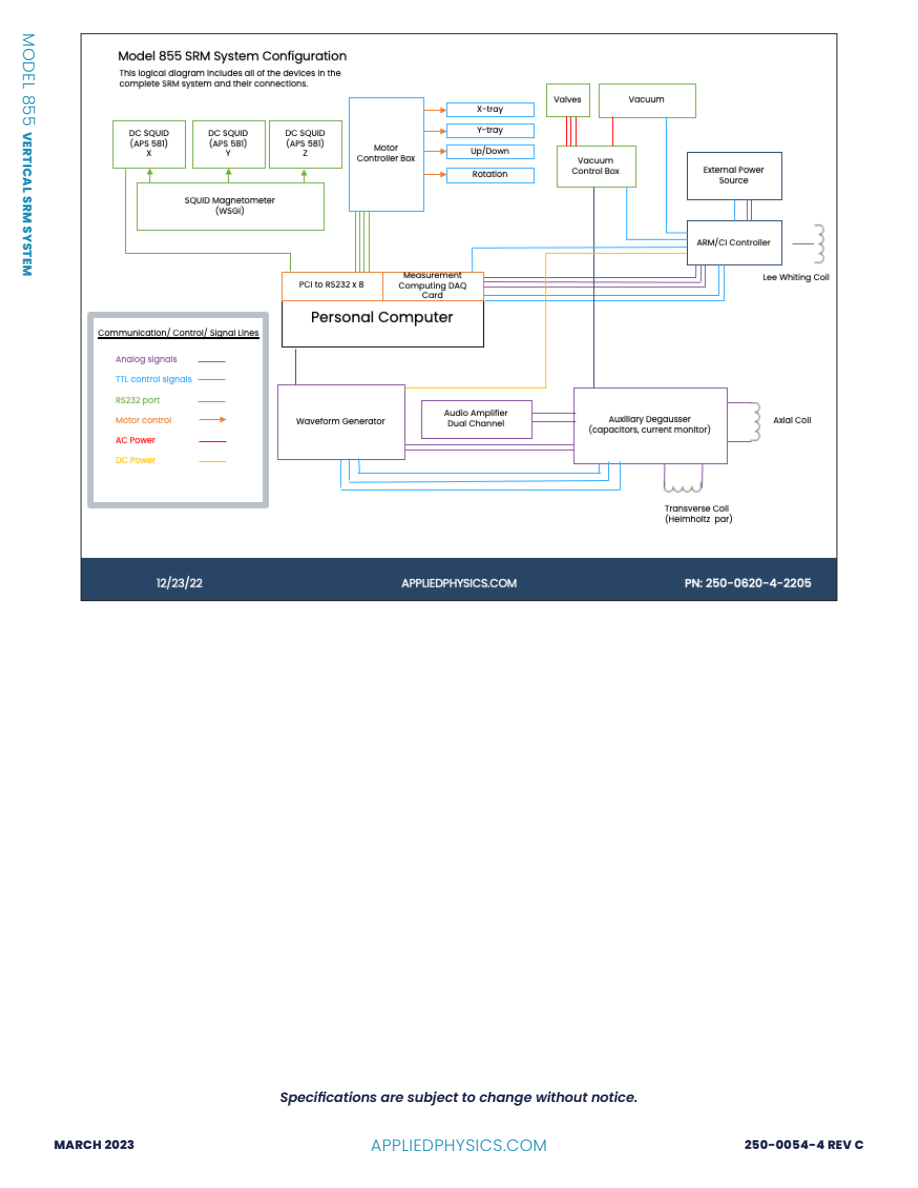
<style>
.page{position:relative;width:918px;height:1188px;background:#fff}
.page>*{position:absolute;margin:0;border:0;box-sizing:border-box;transform-origin:0 0}
.t1{font:300 16.5px "Poppins";letter-spacing:.03em;color:#1e8fb9}
.t2{font:italic 600 13.5px "Poppins";color:#1a2249}
.t3{font:800 12px "Poppins";letter-spacing:.03em;color:#1e8fb9}
.t4{font:800 12px "Poppins";letter-spacing:.03em;color:#1a2349}
.s1{font-weight:300;font-size:16.5px}
</style>
<div class="page">
<img style="left:83px;top:50px;width:752px;height:549px">
<p class="t3" style="left:34px;top:33px;width:244px;rotate:90deg"><span class="s1">MODEL 855</span> VERTICAL SRM SYSTEM</p>
<p class="t2" style="left:280px;top:1090px;width:359px">Specifications are subject to change without notice.</p>
<p class="t4" style="left:54px;top:1138px;width:82px">MARCH 2023</p>
<p class="t1" style="left:371px;top:1136px;width:178px">APPLIEDPHYSICS.COM</p>
<p class="t4" style="left:745px;top:1138px;width:121px">250-0054-4 REV C</p>
</div>
